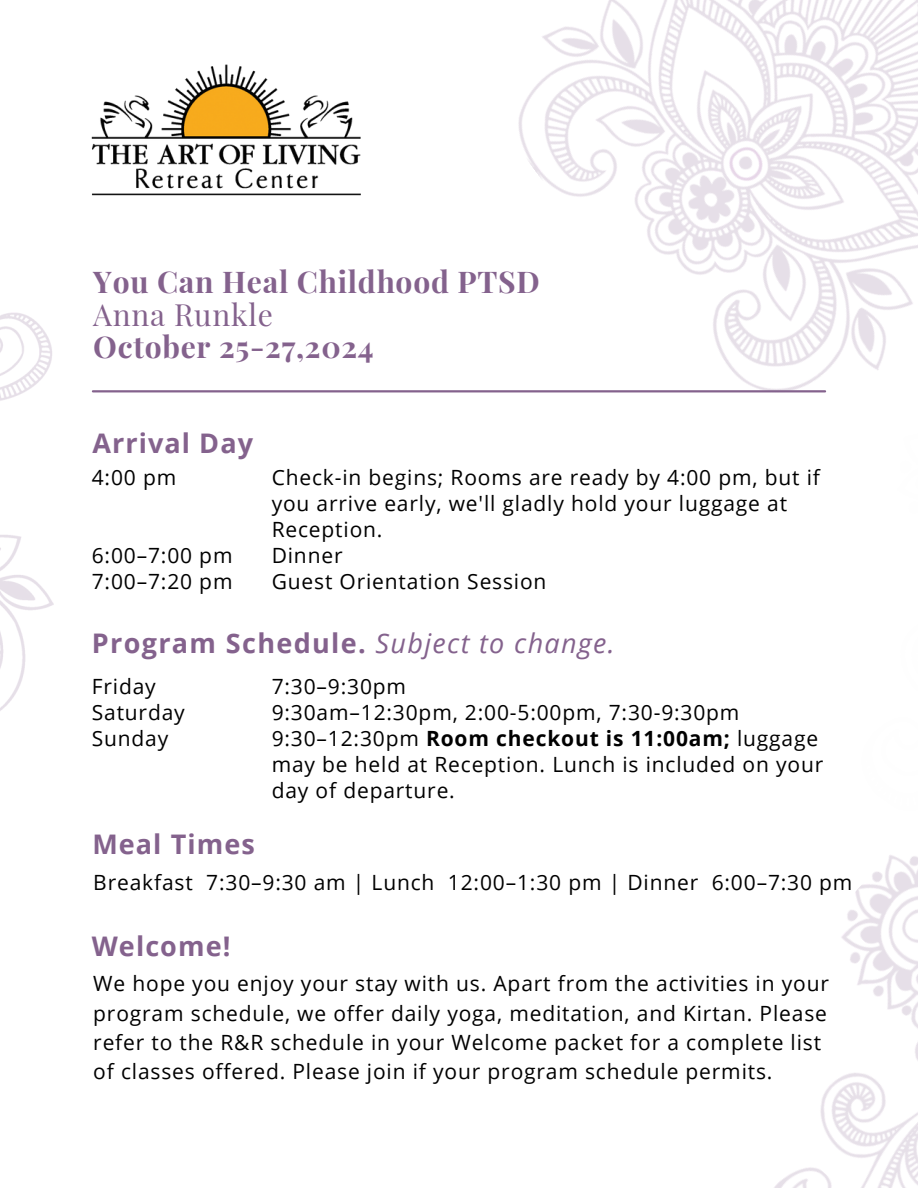
<style>
.page{position:relative;width:918px;height:1188px;background:#fff}
.page>*{position:absolute;margin:0;border:0;box-sizing:border-box;transform-origin:0 0}
.t1{font:700 30px "Playfair Display";letter-spacing:.025em;color:#84628d}
.t2{font:30px "Playfair Display";letter-spacing:.025em;color:#84628d}
.t3{font:700 27px "Open Sans";letter-spacing:.04em;color:#84628d}
.t4{font:21px/25.8px "Open Sans";letter-spacing:.04em;color:#000}
.s1{font-weight:400;font-style:italic}
.s2{font-weight:700}
</style>
<div class="page">
<img style="left:774px;top:861px;width:144px;height:327px">
<img style="left:91px;top:64px;width:270px;height:132px">
<img style="left:428px;top:0;width:490px;height:393px">
<img style="left:0;top:312px;width:53px;height:399px">
<hr style="left:93px;top:390px;width:732px;height:2px;background:#84628d">
<img style="left:729px;top:149px;width:189px;height:712px">
<h1 class="t1" style="left:93px;top:261px;width:448px">You Can Heal Childhood PTSD</h1>
<h1 class="t2" style="left:93px;top:293px;width:181px">Anna Runkle</h1>
<h1 class="t1" style="left:93px;top:326px;width:282px">October 25-27,2024</h1>
<p class="t3" style="left:92px;top:424px;width:162px">Arrival Day</p>
<p class="t4" style="left:92px;top:464px;width:86px">4:00 pm</p>
<p class="t4" style="left:92px;top:542px;width:142px">6:00–7:00 pm</p>
<p class="t4" style="left:92px;top:568px;width:142px">7:00–7:20 pm</p>
<h1 class="t4" style="left:272px;top:464px;width:550px">Check-in begins; Rooms are ready by 4:00 pm, but if you arrive early, we'll gladly hold your luggage at<br>Reception.</h1>
<p class="t4" style="left:272px;top:542px;width:72px">Dinner</p>
<p class="t4" style="left:272px;top:568px;width:276px">Guest Orientation Session</p>
<p class="t3" style="left:92px;top:625px;width:524px">Program Schedule. <span class="s1">Subject to change.</span></p>
<p class="t4" style="left:272px;top:673px;width:136px">7:30–9:30pm</p>
<p class="t4" style="left:272px;top:699px;width:469px">9:30am–12:30pm, 2:00-5:00pm, 7:30-9:30pm</p>
<h2 class="t4" style="left:272px;top:725px;width:553px">9:30–12:30pm <span class="s2">Room checkout is 11:00am;</span> luggage may be held at Reception. Lunch is included on your day of departure.</h2>
<p class="t4" style="left:92px;top:673px;width:66px">Friday</p>
<p class="t4" style="left:92px;top:699px;width:95px">Saturday</p>
<p class="t4" style="left:92px;top:725px;width:78px">Sunday</p>
<p class="t3" style="left:92px;top:825px;width:164px">Meal Times</p>
<p class="t4" style="left:93px;top:869px;width:761px">Breakfast 7:30–9:30 am | Lunch 12:00–1:30 pm | Dinner 6:00–7:30 pm</p>
<p class="t3" style="left:92px;top:927px;width:140px">Welcome!</p>
<p class="t4" style="left:93px;top:969px;width:737px;line-height:29.2px">We hope you enjoy your stay with us. Apart from the activities in your program schedule, we offer daily yoga, meditation, and Kirtan. Please refer to the R&amp;R schedule in your Welcome packet for a complete list of classes offered. Please join if your program schedule permits.</p>
</div>
